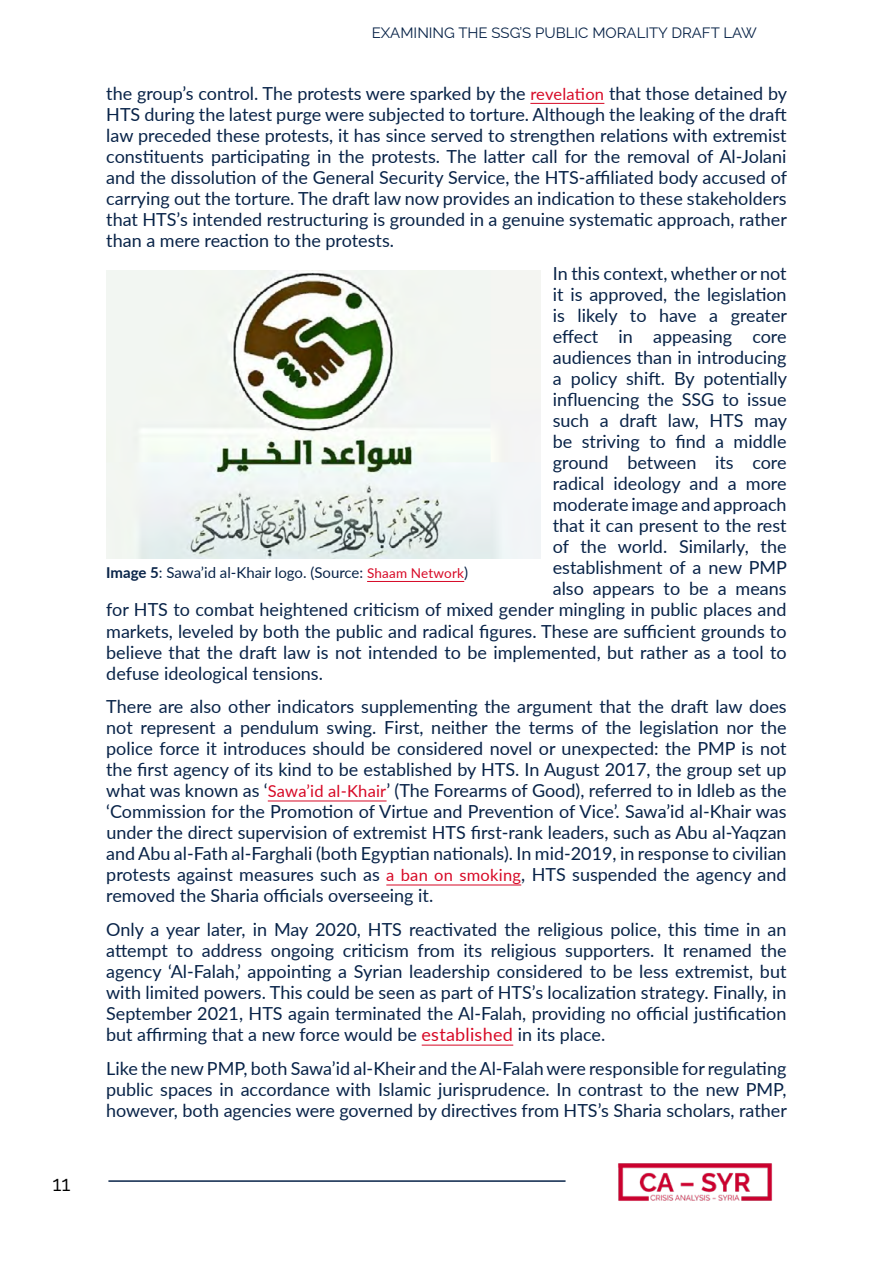
<style>
.page{position:relative;width:893px;height:1263px;background:#fff}
.page>*{position:absolute;margin:0;border:0;box-sizing:border-box;transform-origin:0 0}
.t1{font:21px "Raleway";color:#000}
.t2{font:18px/21px "Lato";color:#082348;text-align:justify}
.t3{font:15px "Lato";color:#082348}
.t4{font:15px "Raleway";color:#082348}
.s1{font-size:16.5px;color:#d70926}
.s2{color:#d70926}
.s3{font-weight:700}
.s4{font-size:13.5px;color:#d70926}
</style>
<div class="page">
<hr style="left:108px;top:1180px;width:458px;height:2px;background:#082348">
<img style="left:618px;top:1163px;width:155px;height:38px">
<hr style="left:530px;top:103px;width:74px;height:1px;background:#d70926">
<hr style="left:268px;top:801px;width:119px;height:1px;background:#d70926">
<hr style="left:386px;top:885px;width:135px;height:1px;background:#d70926">
<hr style="left:422px;top:1045px;width:91px;height:1px;background:#d70926">
<img style="left:106px;top:270px;width:434px;height:288px">
<hr style="left:367px;top:581px;width:97px;height:1px;background:#d70926">
<p class="t1" style="left:52px;top:1167px;width:19px">11</p>
<p class="t4" style="left:372px;top:21px;width:387px">EXAMINING THE SSG’S PUBLIC MORALITY DRAFT LAW</p>
<p class="t2" style="left:106px;top:82px;width:682px">the group’s control. The protests were sparked by the <span class="s1">revelation</span> that those detained by HTS during the latest purge were subjected to torture. Although the leaking of the draft law preceded these protests, it has since served to strengthen relations with extremist constituents participating in the protests. The latter call for the removal of Al-Jolani and the dissolution of the General Security Service, the HTS-affiliated body accused of carrying out the torture. The draft law now provides an indication to these stakeholders that HTS’s intended restructuring is grounded in a genuine systematic approach, rather than a mere reaction to the protests.</p>
<p class="t2" style="left:553px;top:263px;width:235px">In this context, whether or not</p>
<p class="t2" style="left:553px;top:284px;width:235px">it is approved, the legislation</p>
<p class="t2" style="left:553px;top:305px;width:236px">is likely to have a greater</p>
<p class="t2" style="left:553px;top:326px;width:235px">effect in appeasing core</p>
<p class="t2" style="left:553px;top:347px;width:235px">audiences than in introducing</p>
<p class="t2" style="left:553px;top:368px;width:236px">a policy shift. By potentially</p>
<p class="t2" style="left:553px;top:389px;width:235px">influencing the SSG to issue</p>
<p class="t2" style="left:553px;top:410px;width:236px">such a draft law, HTS may</p>
<p class="t2" style="left:553px;top:431px;width:235px">be striving to find a middle</p>
<p class="t2" style="left:553px;top:452px;width:235px">ground between its core</p>
<p class="t2" style="left:553px;top:473px;width:235px">radical ideology and a more</p>
<p class="t2" style="left:553px;top:494px;width:235px">moderate image and approach</p>
<p class="t2" style="left:553px;top:515px;width:235px">that it can present to the rest</p>
<p class="t2" style="left:553px;top:536px;width:235px">of the world. Similarly, the</p>
<p class="t2" style="left:553px;top:557px;width:236px">establishment of a new PMP</p>
<p class="t2" style="left:553px;top:578px;width:235px">also appears to be a means</p>
<p class="t2" style="left:106px;top:599px;width:682px">for HTS to combat heightened criticism of mixed gender mingling in public places and</p>
<p class="t2" style="left:106px;top:620px;width:682px">markets, leveled by both the public and radical figures. These are sufficient grounds to</p>
<p class="t2" style="left:106px;top:641px;width:682px">believe that the draft law is not intended to be implemented, but rather as a tool to</p>
<p class="t2" style="left:106px;top:662px;width:218px">defuse ideological tensions.</p>
<p class="t2" style="left:106px;top:695px;width:682px">There are also other indicators supplementing the argument that the draft law does not represent a pendulum swing. First, neither the terms of the legislation nor the police force it introduces should be considered novel or unexpected: the PMP is not the first agency of its kind to be established by HTS. In August 2017, the group set up what was known as ‘<span class="s1">Sawa’id al-Khair</span>’ (The Forearms of Good), referred to in Idleb as the ‘Commission for the Promotion of Virtue and Prevention of Vice’. Sawa’id al-Khair was under the direct supervision of extremist HTS first-rank leaders, such as Abu al-Yaqzan and Abu al-Fath al-Farghali (both Egyptian nationals). In mid-2019, in response to civilian protests against measures such as <span class="s1">a ban on smoking</span>, HTS suspended the agency and removed the Sharia officials overseeing it.</p>
<p class="t2" style="left:106px;top:918px;width:682px">Only a year later, in May 2020, HTS reactivated the religious police, this time in an attempt to address ongoing criticism from its religious supporters. It renamed the agency ‘Al-Falah,’ appointing a Syrian leadership considered to be less extremist, but with limited powers. This could be seen as part of HTS’s localization strategy. Finally, in September 2021, HTS again terminated the Al-Falah, providing no official justification but affirming that a new force would be <span class="s2">established</span> in its place.</p>
<p class="t2" style="left:106px;top:1057px;width:682px">Like the new PMP, both Sawa’id al-Kheir and theAl-Falah were responsible for regulating public spaces in accordance with Islamic jurisprudence. In contrast to the new PMP, however, both agencies were governed by directives from HTS’s Sharia scholars, rather</p>
<p class="t3" style="left:106px;top:562px;width:363px"><span class="s3">Image 5</span>: Sawa’id al-Khair logo. (Source: <span class="s4">Shaam Network</span>)</p>
</div>
